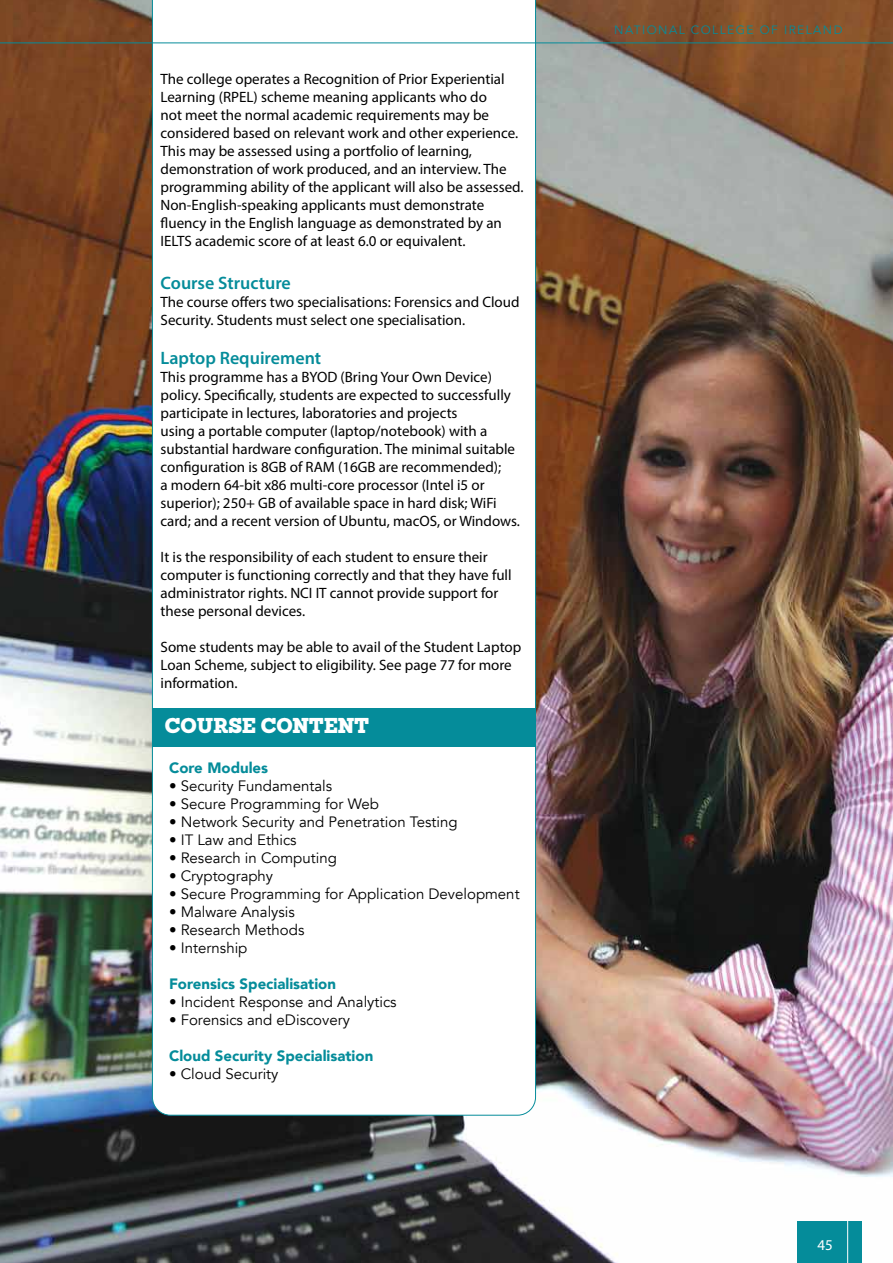
<style>
.page{position:relative;width:893px;height:1263px;background:#fff}
.page>*{position:absolute;margin:0;border:0;box-sizing:border-box;transform-origin:0 0}
.t1{font:900 21px "Sanchez";letter-spacing:-.005em;color:#fff}
.t2{font:600 18px "Myriad Pro";color:#058c9a}
.t3{font:15px/18px "Myriad Pro";color:#000}
.t4{font:15px "Avenir";color:#000}
.t5{font:900 15px "Avenir";color:#058c9a}
.t6{font:15px "Myriad Pro";color:#fff}
.t7{font:12px "Avenir";letter-spacing:.12em;color:#058c9a}
</style>
<div class="page">
<img style="left:0;top:0;width:893px;height:1263px">
<svg style="left:152px;top:0;width:384px;height:1116px"></svg>
<hr style="left:0;top:43px;width:893px;height:1px;background:#058c9a">
<div style="left:152px;top:709px;width:384px;height:38px;background:#058c9a"></div>
<div style="left:797px;top:1221px;width:64px;height:42px;background:#058c9a"></div>
<hr style="left:847px;top:1219px;width:1px;height:44px;background:#fff">
<p class="t3" style="left:161px;top:69px;width:365px">The college operates a Recognition of Prior Experiential Learning (RPEL) scheme meaning applicants who do<br>not meet the normal academic requirements may be considered based on relevant work and other experience.<br>This may be assessed using a portfolio of learning, demonstration of work produced, and an interview. The programming ability of the applicant will also be assessed.<br>Non-English-speaking applicants must demonstrate fluency in the English language as demonstrated by an IELTS academic score of at least 6.0 or equivalent.</p>
<p class="t2" style="left:161px;top:271px;width:132px">Course Structure</p>
<p class="t3" style="left:161px;top:292px;width:360px">The course offers two specialisations: Forensics and Cloud<br>Security. Students must select one specialisation.</p>
<p class="t2" style="left:161px;top:347px;width:162px">Laptop Requirement</p>
<p class="t3" style="left:161px;top:368px;width:361px">This programme has a BYOD (Bring Your Own Device) policy. Specifically, students are expected to successfully participate in lectures, laboratories and projects<br>using a portable computer (laptop/notebook) with a substantial hardware configuration. The minimal suitable configuration is 8GB of RAM (16GB are recommended);<br>a modern 64-bit x86 multi-core processor (Intel i5 or superior); 250+ GB of available space in hard disk; WiFi card; and a recent version of Ubuntu, macOS, or Windows.</p>
<p class="t3" style="left:161px;top:548px;width:353px">It is the responsibility of each student to ensure their computer is functioning correctly and that they have full administrator rights. NCI IT cannot provide support for these personal devices.</p>
<p class="t3" style="left:161px;top:638px;width:362px">Some students may be able to avail of the Student Laptop<br>Loan Scheme, subject to eligibility. See page 77 for more information.</p>
<h1 class="t1" style="left:165px;top:711px;width:206px">COURSE CONTENT</h1>
<p class="t5" style="left:169px;top:755px;width:101px">Core Modules</p>
<p class="t4" style="left:169px;top:777px;width:165px">• Security Fundamentals</p>
<p class="t4" style="left:169px;top:795px;width:211px">• Secure Programming for Web</p>
<p class="t4" style="left:169px;top:813px;width:290px">• Network Security and Penetration Testing</p>
<p class="t4" style="left:169px;top:831px;width:129px">• IT Law and Ethics</p>
<p class="t4" style="left:169px;top:849px;width:169px">• Research in Computing</p>
<p class="t4" style="left:169px;top:867px;width:106px">• Cryptography</p>
<p class="t4" style="left:169px;top:885px;width:352px">• Secure Programming for Application Development</p>
<p class="t4" style="left:169px;top:903px;width:127px">• Malware Analysis</p>
<p class="t4" style="left:169px;top:921px;width:137px">• Research Methods</p>
<p class="t4" style="left:169px;top:939px;width:80px">• Internship</p>
<p class="t5" style="left:169px;top:971px;width:168px">Forensics Specialisation</p>
<p class="t4" style="left:169px;top:993px;width:229px">• Incident Response and Analytics</p>
<p class="t4" style="left:169px;top:1011px;width:182px">• Forensics and eDiscovery</p>
<p class="t5" style="left:169px;top:1043px;width:206px">Cloud Security Specialisation</p>
<p class="t4" style="left:169px;top:1065px;width:111px">• Cloud Security</p>
<p class="t7" style="left:614px;top:23px;width:230px">NATIONAL COLLEGE OF IRELAND</p>
<p class="t6" style="left:817px;top:1235px;width:17px">45</p>
</div>
